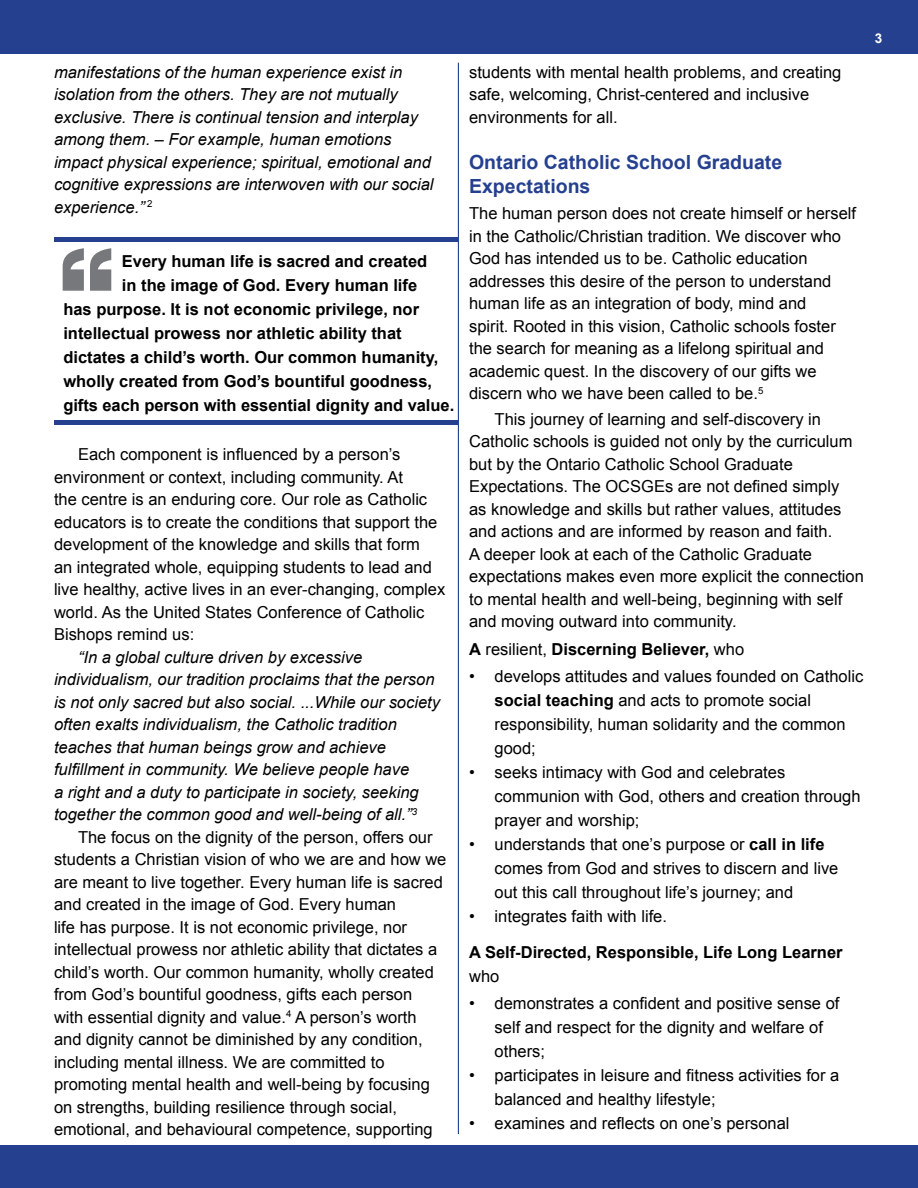
<style>
.page{position:relative;width:918px;height:1188px;background:#fff}
.page>*{position:absolute;margin:0;border:0;box-sizing:border-box;transform-origin:0 0}
.t1{font:700 153px "Myanmar Sangam MN";color:#77787b}
.t2{font:700 19.5px/24px "Arial";color:#25408f}
.t3{font:16.5px/22.5px "Arial";color:#000}
.t4{font:italic 16.5px/22.5px "Arial";color:#000}
.t5{font:700 16.5px "Arial";color:#000}
.t6{font:700 13.5px "Arial";color:#fff}
.s1{font-weight:400}
.s2{font-weight:700}
</style>
<div class="page">
<div style="left:0;top:0;width:918px;height:54px;background:#25408f"></div>
<div style="left:0;top:1146px;width:918px;height:42px;background:#25408f"></div>
<hr style="left:458px;top:63px;width:1px;height:1071px;background:#25408f">
<div style="left:54px;top:237px;width:404px;height:5px;background:#25408f"></div>
<div style="left:54px;top:420px;width:404px;height:5px;background:#25408f"></div>
<p class="t4" style="left:54px;top:61px;width:381px">manifestations of the human experience exist in isolation from the others. They are not mutually exclusive. There is continual tension and interplay among them. – For example, human emotions impact physical experience; spiritual, emotional and cognitive expressions are interwoven with our social experience.” <sup>2</sup></p>
<h1 class="t1" style="left:60px;top:213px;width:55px">“</h1>
<p class="t5" style="left:122px;top:250px;width:307px">Every human life is sacred and created</p>
<p class="t5" style="left:122px;top:274px;width:297px">in the image of God. Every human life</p>
<p class="t5" style="left:63px;top:298px;width:357px">has purpose. It is not economic privilege, nor</p>
<p class="t5" style="left:63px;top:322px;width:340px">intellectual prowess nor athletic ability that</p>
<p class="t5" style="left:63px;top:346px;width:376px">dictates a child’s worth. Our common humanity,</p>
<p class="t5" style="left:63px;top:370px;width:370px">wholly created from God’s bountiful goodness,</p>
<p class="t5" style="left:63px;top:394px;width:392px">gifts each person with essential dignity and value.</p>
<p class="t3" style="left:54px;top:444px;width:393px;text-indent:24px">Each component is influenced by a person’s environment or context, including community. At<br>the centre is an enduring core. Our role as Catholic educators is to create the conditions that support the development of the knowledge and skills that form<br>an integrated whole, equipping students to lead and live healthy, active lives in an ever-changing, complex world. As the United States Conference of Catholic Bishops remind us:</p>
<p class="t4" style="left:54px;top:646px;width:388px;text-indent:24px">“In a global culture driven by excessive individualism, our tradition proclaims that the person is not only sacred but also social. ...While our society often exalts individualism, the Catholic tradition teaches that human beings grow and achieve fulfillment in community. We believe people have<br>a right and a duty to participate in society, seeking together the common good and well-being of all.”<sup>3</sup></p>
<p class="t3" style="left:54px;top:826px;width:394px;text-indent:24px">The focus on the dignity of the person, offers our students a Christian vision of who we are and how we are meant to live together. Every human life is sacred and created in the image of God. Every human<br>life has purpose. It is not economic privilege, nor intellectual prowess nor athletic ability that dictates a child’s worth. Our common humanity, wholly created from God’s bountiful goodness, gifts each person<br>with essential dignity and value.<sup>4</sup> A person’s worth and dignity cannot be diminished by any condition, including mental illness. We are committed to promoting mental health and well-being by focusing on strengths, building resilience through social, emotional, and behavioural competence, supporting</p>
<p class="t3" style="left:469px;top:61px;width:374px">students with mental health problems, and creating safe, welcoming, Christ-centered and inclusive environments for all.</p>
<p class="t2" style="left:469px;top:151px;width:315px">Ontario Catholic School Graduate<br>Expectations</p>
<p class="t3" style="left:469px;top:202px;width:389px">The human person does not create himself or herself in the Catholic/Christian tradition. We discover who God has intended us to be. Catholic education addresses this desire of the person to understand human life as an integration of body, mind and<br>spirit. Rooted in this vision, Catholic schools foster the search for meaning as a lifelong spiritual and academic quest. In the discovery of our gifts we discern who we have been called to be.<sup>5</sup></p>
<p class="t3" style="left:469px;top:408px;width:396px;text-indent:25px">This journey of learning and self-discovery in Catholic schools is guided not only by the curriculum but by the Ontario Catholic School Graduate Expectations. The OCSGEs are not defined simply<br>as knowledge and skills but rather values, attitudes and actions and are informed by reason and faith.<br>A deeper look at each of the Catholic Graduate expectations makes even more explicit the connection to mental health and well-being, beginning with self and moving outward into community.</p>
<p class="t5" style="left:469px;top:638px;width:277px">A <span class="s1">resilient,</span> Discerning Believer, <span class="s1">who</span></p>
<p class="t3" style="left:495px;top:664px;width:370px;line-height:24px;text-indent:-25px">• develops attitudes and values founded on Catholic <span class="s2">social teaching</span> and acts to promote social responsibility, human solidarity and the common good;</p>
<p class="t3" style="left:495px;top:760px;width:367px;line-height:24px;text-indent:-25px">• seeks intimacy with God and celebrates communion with God, others and creation through prayer and worship;</p>
<p class="t3" style="left:495px;top:832px;width:345px;line-height:24px;text-indent:-25px">• understands that one’s purpose or <span class="s2">call in life </span>comes from God and strives to discern and live out this call throughout life’s journey; and</p>
<p class="t3" style="left:469px;top:905px;width:199px">• integrates faith with life.</p>
<p class="t5" style="left:469px;top:941px;width:375px">A Self-Directed, Responsible, Life Long Learner</p>
<p class="t3" style="left:469px;top:965px;width:32px">who</p>
<p class="t3" style="left:495px;top:992px;width:346px;line-height:24px;text-indent:-25px">• demonstrates a confident and positive sense of self and respect for the dignity and welfare of others;</p>
<p class="t3" style="left:495px;top:1064px;width:346px;line-height:24px;text-indent:-25px">• participates in leisure and fitness activities for a balanced and healthy lifestyle;</p>
<p class="t3" style="left:469px;top:1112px;width:322px">• examines and reflects on one’s personal</p>
<p class="t6" style="left:875px;top:29px;width:9px">3</p>
</div>
